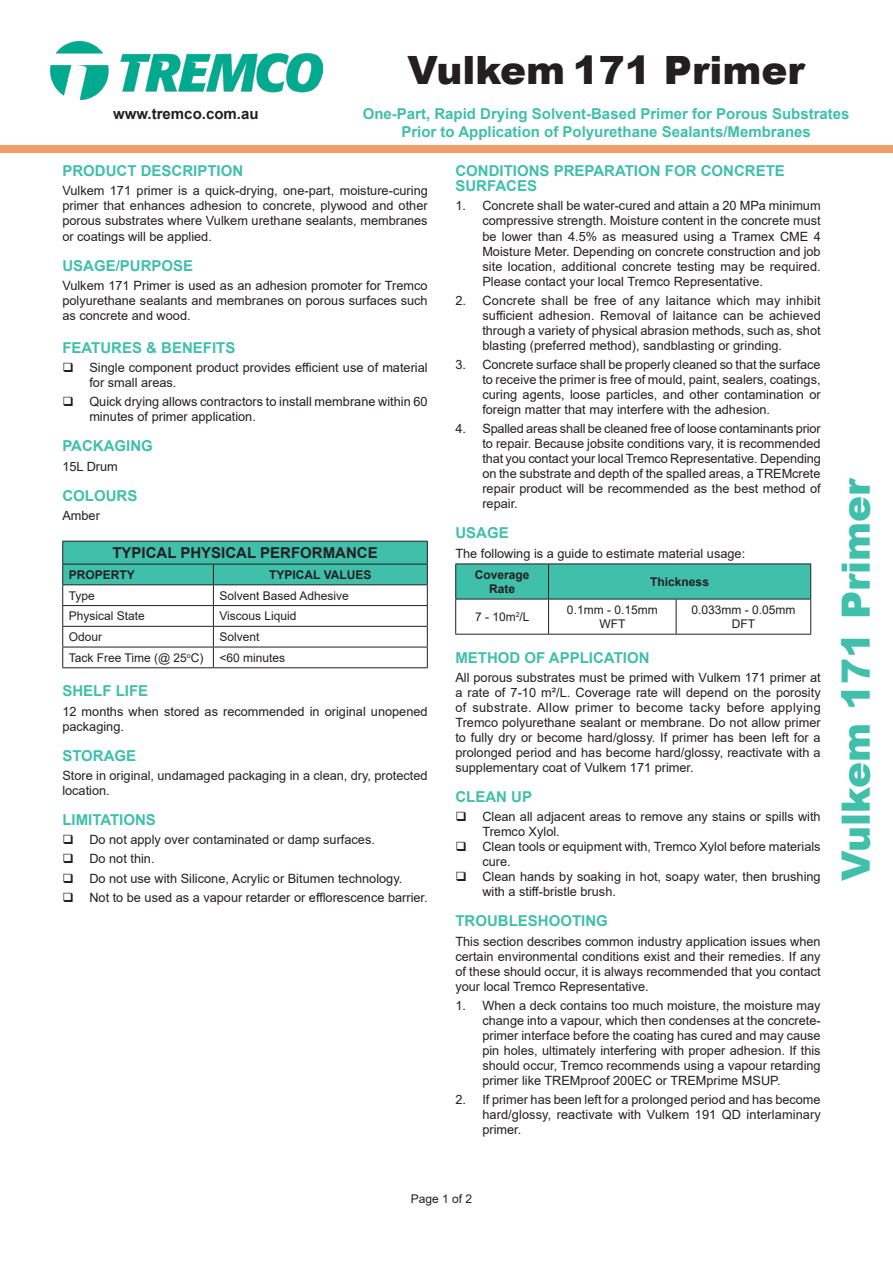
<style>
.page{position:relative;width:893px;height:1263px;background:#fff}
.page>*{position:absolute;margin:0;border:0;box-sizing:border-box;transform-origin:0 0}
.t1{font:900 39px "Arial";color:#40bfab}
.t2{font:900 39px "Arial";color:#231f20}
.t3{font:700 15px/15px "Arial";color:#40bfab}
.t4{font:700 15px "Arial";color:#231f20}
.t5{font:12.75px/15px "Arial";color:#231f20;text-align:justify}
.t6{font:12px/14.4px "Arial";color:#231f20;text-align:center}
.t7{font:700 12px/14.4px "Arial";color:#231f20;text-align:center}
</style>
<div class="page">
<svg style="left:62px;top:541px;width:366px;height:126px"></svg>
<hr style="left:62px;top:667px;width:151px;height:1px;background:#231f20">
<hr style="left:213px;top:667px;width:215px;height:1px;background:#231f20">
<div style="left:456px;top:564px;width:354px;height:35px;background:#40bfab"></div>
<hr style="left:455px;top:563px;width:94px;height:1px;background:#231f20">
<hr style="left:455px;top:564px;width:1px;height:35px;background:#231f20">
<hr style="left:549px;top:563px;width:127px;height:1px;background:#231f20">
<hr style="left:548px;top:564px;width:1px;height:35px;background:#231f20">
<hr style="left:676px;top:563px;width:135px;height:1px;background:#231f20">
<hr style="left:810px;top:564px;width:1px;height:35px;background:#231f20">
<hr style="left:455px;top:599px;width:94px;height:1px;background:#231f20">
<hr style="left:455px;top:599px;width:1px;height:35px;background:#231f20">
<hr style="left:549px;top:599px;width:127px;height:1px;background:#231f20">
<hr style="left:548px;top:599px;width:1px;height:35px;background:#231f20">
<hr style="left:676px;top:599px;width:135px;height:1px;background:#231f20">
<hr style="left:676px;top:599px;width:1px;height:35px;background:#231f20">
<hr style="left:810px;top:599px;width:1px;height:35px;background:#231f20">
<hr style="left:455px;top:634px;width:94px;height:1px;background:#231f20">
<hr style="left:549px;top:634px;width:127px;height:1px;background:#231f20">
<hr style="left:676px;top:634px;width:135px;height:1px;background:#231f20">
<div style="left:0;top:145px;width:893px;height:7px;background:#f09e68"></div>
<img style="left:51px;top:41px;width:271px;height:58px">
<p class="t2" style="left:408px;top:41px;width:399px">Vulkem 171 Primer</p>
<p class="t4" style="left:113px;top:103px;width:147px">www.tremco.com.au</p>
<p class="t3" style="left:363px;top:106px;width:488px">One-Part, Rapid Drying Solvent-Based Primer for Porous Substrates</p>
<p class="t3" style="left:401px;top:124px;width:411px">Prior to Application of Polyurethane Sealants/Membranes</p>
<p class="t3" style="left:62px;top:164px;width:182px">PRODUCT DESCRIPTION</p>
<p class="t5" style="left:62px;top:183px;width:367px">Vulkem 171 primer is a quick-drying, one-part, moisture-curing primer that enhances adhesion to concrete, plywood and other porous substrates where Vulkem urethane sealants, membranes or coatings will be applied.</p>
<p class="t3" style="left:62px;top:258px;width:132px">USAGE/PURPOSE</p>
<p class="t5" style="left:62px;top:278px;width:367px">Vulkem 171 Primer is used as an adhesion promoter for Tremco polyurethane sealants and membranes on porous surfaces such as concrete and wood.</p>
<p class="t3" style="left:62px;top:340px;width:175px">FEATURES &amp; BENEFITS</p>
<p class="t5" style="left:89px;top:360px;width:340px">Single component product provides efficient use of material for small areas.</p>
<p class="t5" style="left:89px;top:394px;width:340px">Quick drying allows contractors to install membrane within 60 minutes of primer application.</p>
<p class="t3" style="left:62px;top:439px;width:92px">PACKAGING</p>
<p class="t5" style="left:62px;top:458px;width:57px">15L Drum</p>
<p class="t3" style="left:62px;top:488px;width:77px">COLOURS</p>
<p class="t5" style="left:62px;top:508px;width:39px">Amber</p>
<p class="t4" style="left:112px;top:542px;width:267px">TYPICAL PHYSICAL PERFORMANCE</p>
<p class="t7" style="left:69px;top:567px;width:68px">PROPERTY</p>
<p class="t7" style="left:269px;top:567px;width:104px">TYPICAL VALUES</p>
<p class="t6" style="left:69px;top:588px;width:28px">Type</p>
<p class="t6" style="left:219px;top:588px;width:131px">Solvent Based Adhesive</p>
<p class="t6" style="left:69px;top:609px;width:78px">Physical State</p>
<p class="t6" style="left:219px;top:609px;width:79px">Viscous Liquid</p>
<p class="t6" style="left:69px;top:629px;width:35px">Odour</p>
<p class="t6" style="left:219px;top:629px;width:42px">Solvent</p>
<p class="t6" style="left:69px;top:650px;width:136px">Tack Free Time (@ 25<sup>o</sup>C)</p>
<p class="t6" style="left:219px;top:650px;width:67px">&lt;60 minutes</p>
<p class="t3" style="left:62px;top:684px;width:87px">SHELF LIFE</p>
<p class="t5" style="left:62px;top:704px;width:367px">12 months when stored as recommended in original unopened packaging.</p>
<p class="t3" style="left:62px;top:748px;width:75px">STORAGE</p>
<p class="t5" style="left:62px;top:768px;width:367px">Store in original, undamaged packaging in a clean, dry, protected location.</p>
<p class="t3" style="left:62px;top:812px;width:95px">LIMITATIONS</p>
<p class="t5" style="left:89px;top:832px;width:287px">Do not apply over contaminated or damp surfaces.</p>
<p class="t5" style="left:89px;top:851px;width:67px">Do not thin.</p>
<p class="t5" style="left:89px;top:871px;width:314px">Do not use with Silicone, Acrylic or Bitumen technology.</p>
<p class="t5" style="left:89px;top:890px;width:340px">Not to be used as a vapour retarder or efflorescence barrier.</p>
<p class="t3" style="left:455px;top:164px;width:331px">CONDITIONS PREPARATION FOR CONCRETE<br>SURFACES</p>
<p class="t5" style="left:482px;top:198px;width:340px;text-indent:-27px">1. Concrete shall be water-cured and attain a 20 MPa minimum compressive strength. Moisture content in the concrete must be lower than 4.5% as measured using a Tramex CME 4<br>Moisture Meter. Depending on concrete construction and job site location, additional concrete testing may be required.<br>Please contact your local Tremco Representative.</p>
<p class="t5" style="left:482px;top:293px;width:340px;text-indent:-27px">2. Concrete shall be free of any laitance which may inhibit sufficient adhesion. Removal of laitance can be achieved through a variety of physical abrasion methods, such as, shot blasting (preferred method), sandblasting or grinding.</p>
<p class="t5" style="left:482px;top:357px;width:340px;text-indent:-27px">3. Concrete surface shall be properly cleaned so that the surface to receive the primer is free of mould, paint, sealers, coatings, curing agents, loose particles, and other contamination or foreign matter that may interfere with the adhesion.</p>
<p class="t5" style="left:482px;top:421px;width:340px;text-indent:-27px">4. Spalled areas shall be cleaned free of loose contaminants prior to repair. Because jobsite conditions vary, it is recommended that you contact your local Tremco Representative. Depending on the substrate and depth of the spalled areas, a TREMcrete repair product will be recommended as the best method of repair.</p>
<p class="t3" style="left:455px;top:526px;width:55px">USAGE</p>
<p class="t5" style="left:455px;top:545px;width:291px">The following is a guide to estimate material usage:</p>
<p class="t7" style="left:475px;top:567px;width:56px">Coverage<br>Rate</p>
<p class="t7" style="left:650px;top:575px;width:60px">Thickness</p>
<p class="t6" style="left:475px;top:609px;width:56px">7 - 10m<sup>2</sup>/L</p>
<p class="t6" style="left:567px;top:602px;width:92px">0.1mm - 0.15mm<br>WFT</p>
<p class="t6" style="left:691px;top:602px;width:106px">0.033mm - 0.05mm<br>DFT</p>
<p class="t3" style="left:455px;top:650px;width:196px">METHOD OF APPLICATION</p>
<p class="t5" style="left:455px;top:670px;width:367px">All porous substrates must be primed with Vulkem 171 primer at a rate of 7-10 m²/L. Coverage rate will depend on the porosity of substrate. Allow primer to become tacky before applying Tremco polyurethane sealant or membrane. Do not allow primer to fully dry or become hard/glossy. If primer has been left for a prolonged period and has become hard/glossy, reactivate with a supplementary coat of Vulkem 171 primer.</p>
<p class="t3" style="left:455px;top:789px;width:78px">CLEAN UP</p>
<p class="t5" style="left:482px;top:809px;width:340px">Clean all adjacent areas to remove any stains or spills with<br>Tremco Xylol.</p>
<p class="t5" style="left:482px;top:839px;width:340px">Clean tools or equipment with, Tremco Xylol before materials cure.</p>
<p class="t5" style="left:482px;top:869px;width:340px">Clean hands by soaking in hot, soapy water, then brushing with a stiff-bristle brush.</p>
<p class="t3" style="left:455px;top:914px;width:154px">TROUBLESHOOTING</p>
<p class="t5" style="left:455px;top:933px;width:367px">This section describes common industry application issues when certain environmental conditions exist and their remedies. If any of these should occur, it is always recommended that you contact your local Tremco Representative.</p>
<p class="t5" style="left:482px;top:998px;width:340px;text-indent:-27px">1. When a deck contains too much moisture, the moisture may change into a vapour, which then condenses at the concrete&shy;primer interface before the coating has cured and may cause pin holes, ultimately interfering with proper adhesion. If this should occur, Tremco recommends using a vapour retarding primer like TREMproof 200EC or TREMprime MSUP.</p>
<p class="t5" style="left:482px;top:1092px;width:340px;text-indent:-27px">2. If primer has been left for a prolonged period and has become hard/glossy, reactivate with Vulkem 191 QD interlaminary primer.</p>
<p class="t1" style="left:828px;top:881px;width:405px;rotate:-90deg">Vulkem 171 Primer</p>
<p class="t6" style="left:411px;top:1192px;width:63px">Page 1 of 2</p>
</div>
